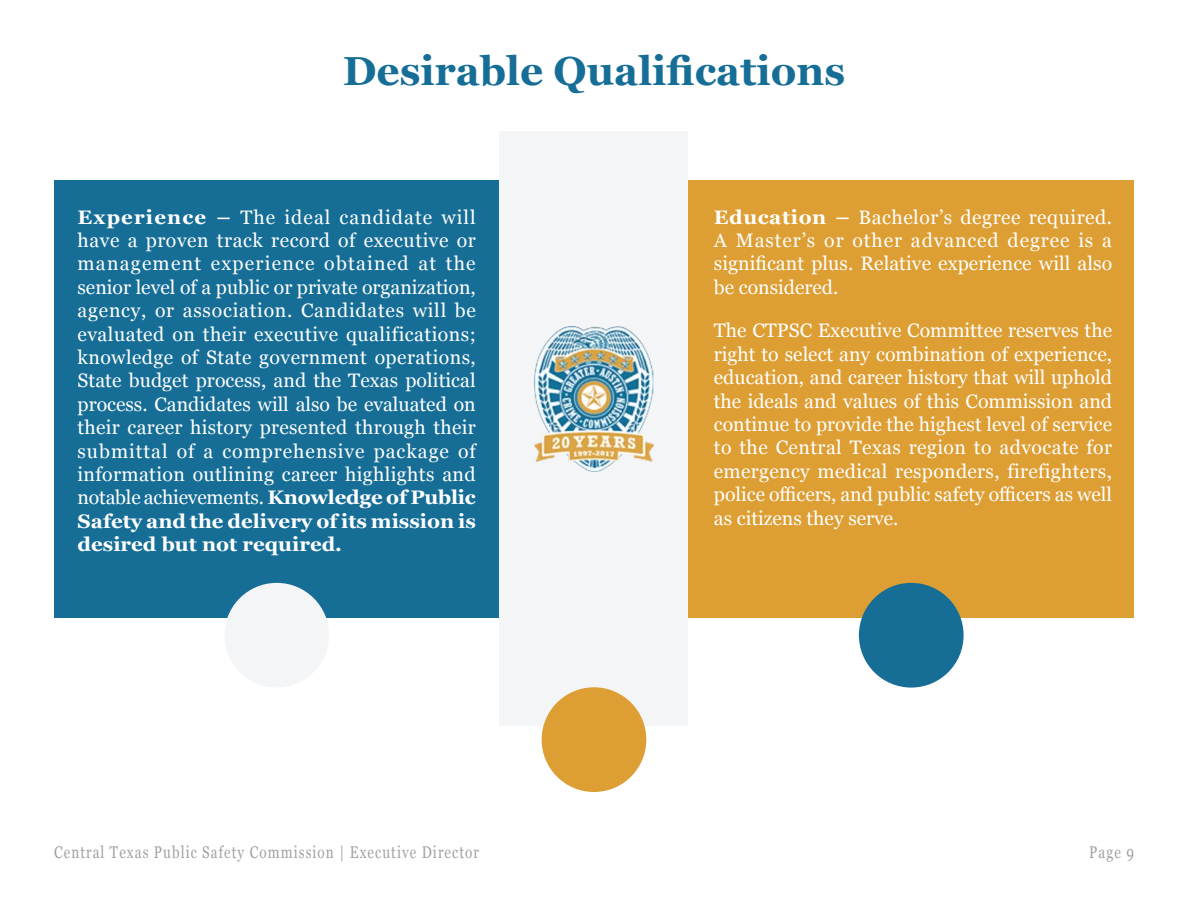
<style>
.page{position:relative;width:1188px;height:918px;background:#fff}
.page>*{position:absolute;margin:0;border:0;box-sizing:border-box;transform-origin:0 0}
.RA_Major_Heading{font:700 40.5px "Georgia";color:#166e97}
.Normal_white{font:19.5px/23.4px "Georgia";color:#fff;text-align:justify}
.t1{font:16.8px "Georgia";letter-spacing:.08em;color:#6c6d70;scale:.8 1}
.s1{font-weight:700}
</style>
<div class="page">
<div style="left:54px;top:180px;width:462px;height:437px;background:#166e97"></div>
<div style="left:673px;top:180px;width:461px;height:437px;background:#dd9e33"></div>
<div style="left:500px;top:132px;width:188px;height:594px;background:#f4f5f6"></div>
<div style="left:224px;top:583px;width:105px;height:105px;background:#f4f5f6;border-radius:50%"></div>
<div style="left:542px;top:687px;width:104px;height:105px;background:#dd9e33;border-radius:50%"></div>
<div style="left:859px;top:583px;width:105px;height:105px;background:#166e97;border-radius:50%"></div>
<img style="left:535px;top:326px;width:118px;height:146px">
<p class="RA_Major_Heading" style="left:343px;top:40px;width:504px">Desirable Qualifications</p>
<p class="Normal_white" style="left:78px;top:204px;width:400px"><span class="s1">Experience –</span> The ideal candidate will have a proven track record of executive or management experience obtained at the senior level of a public or private organization, agency, or association. Candidates will be evaluated on their executive qualifications; knowledge of State government operations, State budget process, and the Texas political process. Candidates will also be evaluated on their career history presented through their submittal of a comprehensive package of information outlining career highlights and notable achievements. <span class="s1">Knowledge of Public Safety and the delivery of its mission is desired but not required.</span></p>
<p class="Normal_white" style="left:714px;top:204px;width:400px"><span class="s1">Education –</span> Bachelor’s degree required.<br>A Master’s or other advanced degree is a significant plus. Relative experience will also be considered.</p>
<p class="Normal_white" style="left:714px;top:318px;width:400px">The CTPSC Executive Committee reserves the right to select any combination of experience, education, and career history that will uphold the ideals and values of this Commission and continue to provide the highest level of service to the Central Texas region to advocate for emergency medical responders, firefighters, police officers, and public safety officers as well as citizens they serve.</p>
<p class="t1" style="left:54px;top:840px;width:533px">Central Texas Public Safety Commission | Executive Director</p>
<p class="t1" style="left:1089px;top:840px;width:57px">Page 9</p>
</div>
